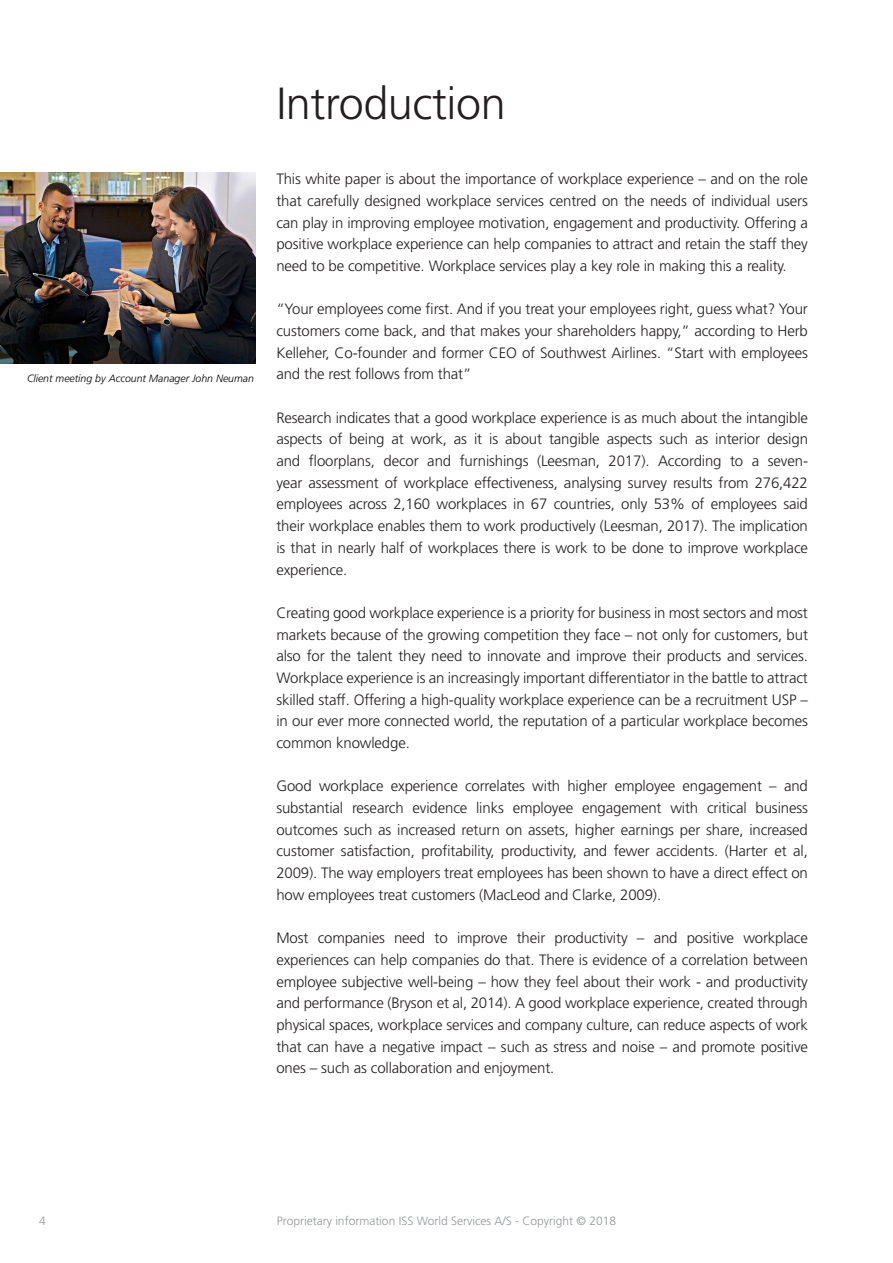
<style>
.page{position:relative;width:893px;height:1263px;background:#fff}
.page>*{position:absolute;margin:0;border:0;box-sizing:border-box;transform-origin:0 0}
.White_Paper_Header_f{font:300 45px "Frutiger";letter-spacing:-.01em;color:#231f20}
.White_Paper_body_tex{font:300 15px/21.8px "Frutiger";letter-spacing:-.01em;color:#231f20;text-align:justify}
.t1{font:300 12px "Frutiger";color:#939598}
.White_Paper_source_t{font:italic 300 10.5px "Frutiger";color:#000}
</style>
<div class="page">
<img style="left:0;top:172px;width:255px;height:192px">
<p class="White_Paper_source_t" style="left:27px;top:372px;width:228px">Client meeting by Account Manager John Neuman</p>
<p class="White_Paper_Header_f" style="left:276px;top:78px;width:231px">Introduction</p>
<p class="White_Paper_body_tex" style="left:276px;top:168px;width:533px">This white paper is about the importance of workplace experience – and on the role that carefully designed workplace services centred on the needs of individual users can play in improving employee motivation, engagement and productivity. Offering a positive workplace experience can help companies to attract and retain the staff they need to be competitive. Workplace services play a key role in making this a reality.</p>
<p class="White_Paper_body_tex" style="left:276px;top:298px;width:533px">“Your employees come first. And if you treat your employees right, guess what? Your customers come back, and that makes your shareholders happy,” according to Herb Kelleher, Co-founder and former CEO of Southwest Airlines. “Start with employees and the rest follows from that”</p>
<p class="White_Paper_body_tex" style="left:276px;top:407px;width:533px">Research indicates that a good workplace experience is as much about the intangible aspects of being at work, as it is about tangible aspects such as interior design and floorplans, decor and furnishings (Leesman, 2017). According to a seven&shy;year assessment of workplace effectiveness, analysing survey results from 276,422 employees across 2,160 workplaces in 67 countries, only 53% of employees said their workplace enables them to work productively (Leesman, 2017). The implication is that in nearly half of workplaces there is work to be done to improve workplace experience.</p>
<p class="White_Paper_body_tex" style="left:276px;top:602px;width:533px">Creating good workplace experience is a priority for business in most sectors and most markets because of the growing competition they face – not only for customers, but also for the talent they need to innovate and improve their products and services.<br>Workplace experience is an increasingly important differentiator in the battle to attract skilled staff. Offering a high-quality workplace experience can be a recruitment USP – in our ever more connected world, the reputation of a particular workplace becomes common knowledge.</p>
<p class="White_Paper_body_tex" style="left:276px;top:775px;width:533px">Good workplace experience correlates with higher employee engagement – and substantial research evidence links employee engagement with critical business outcomes such as increased return on assets, higher earnings per share, increased customer satisfaction, profitability, productivity, and fewer accidents. (Harter et al, 2009). The way employers treat employees has been shown to have a direct effect on how employees treat customers (MacLeod and Clarke, 2009).</p>
<p class="White_Paper_body_tex" style="left:276px;top:927px;width:533px">Most companies need to improve their productivity – and positive workplace experiences can help companies do that. There is evidence of a correlation between employee subjective well-being – how they feel about their work - and productivity and performance (Bryson et al, 2014). A good workplace experience, created through physical spaces, workplace services and company culture, can reduce aspects of work that can have a negative impact – such as stress and noise – and promote positive ones – such as collaboration and enjoyment.</p>
<p class="t1" style="left:39px;top:1214px;width:8px">4</p>
<p class="t1" style="left:277px;top:1214px;width:341px">Proprietary information ISS World Services A/S - Copyright © 2018</p>
</div>
